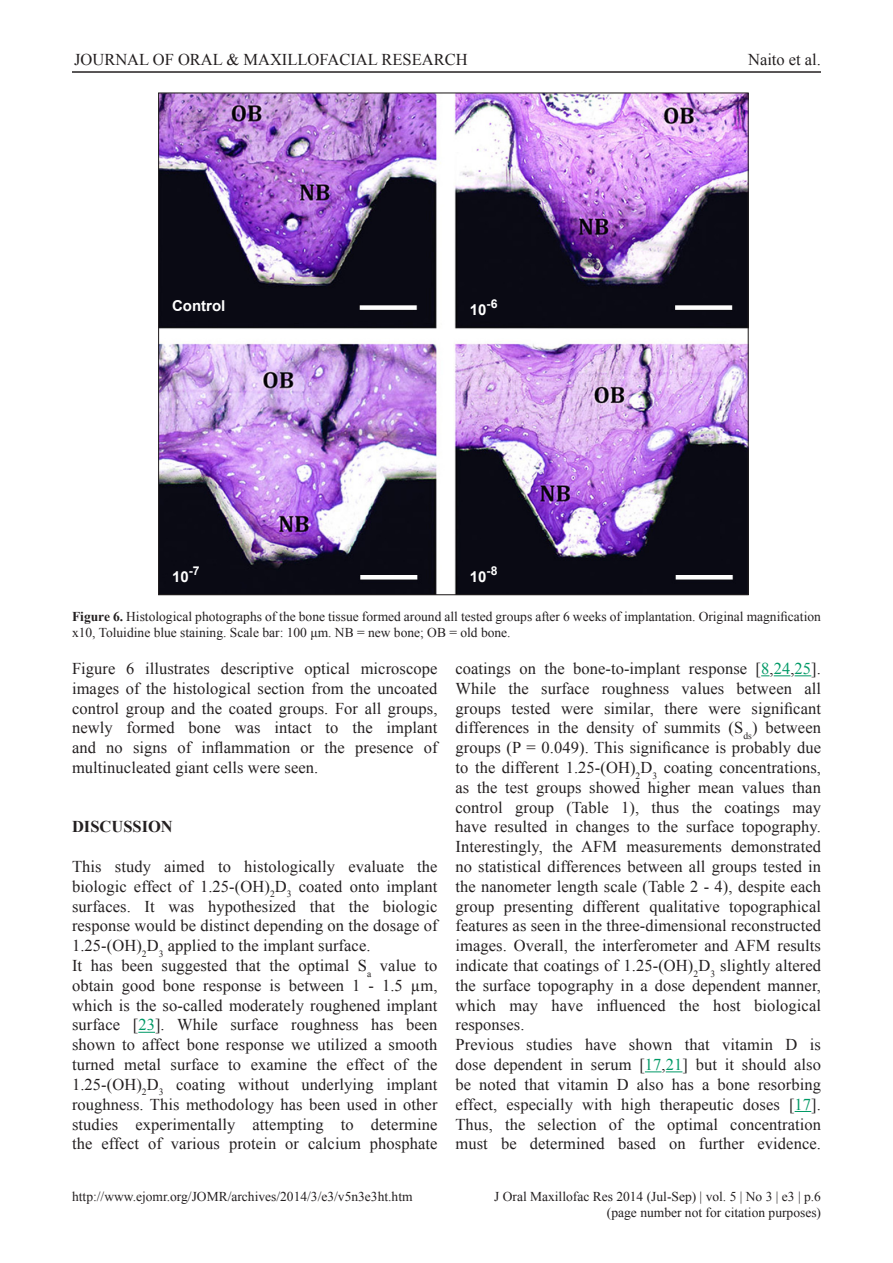
<style>
.page{position:relative;width:893px;height:1263px;background:#fff}
.page>*{position:absolute;margin:0;border:0;box-sizing:border-box;transform-origin:0 0}
.t1{font:16.5px/19.8px "Times New Roman";letter-spacing:.005em;color:#231f20;text-align:justify}
.heading1{font:700 16.5px "Times New Roman";color:#231f20}
.abstract{font:700 15px "Arial";color:#fff}
.fig{font:13.5px/16.2px "Times New Roman";color:#231f20}
.abstract-2{font:700 12.15px "Arial";color:#fff}
.s1{font-weight:700}
.s2{color:#096}
</style>
<div class="page">
<hr style="left:72px;top:71px;width:749px;height:2px;background:#231f20">
<svg style="left:138px;top:1032px;width:17px;height:1px"></svg>
<svg style="left:761px;top:675px;width:50px;height:1px"></svg>
<svg style="left:645px;top:1071px;width:37px;height:1px"></svg>
<svg style="left:795px;top:1111px;width:16px;height:1px"></svg>
<img style="left:160px;top:94px;width:587px;height:499px">
<p class="t1" style="left:74px;top:49px;width:395px">JOURNAL OF ORAL &amp; MAXILLOFACIAL RESEARCH</p>
<p class="t1" style="left:748px;top:49px;width:74px">Naito et al.</p>
<p class="abstract-2" style="left:487px;top:296px;width:12px">-6</p>
<p class="abstract" style="left:172px;top:295px;width:55px">Control</p>
<p class="abstract" style="left:470px;top:299px;width:18px">10</p>
<p class="abstract-2" style="left:189px;top:563px;width:12px">-7</p>
<p class="abstract" style="left:172px;top:566px;width:18px">10</p>
<p class="abstract-2" style="left:487px;top:563px;width:12px">-8</p>
<p class="abstract" style="left:470px;top:566px;width:18px">10</p>
<p class="fig" style="left:72px;top:608px;width:750px"><span class="s1">Figure 6.</span> Histological photographs of the bone tissue formed around all tested groups after 6 weeks of implantation. Original magnification x10, Toluidine blue staining. Scale bar: 100 μm. NB = new bone; OB = old bone.</p>
<p class="t1" style="left:72px;top:658px;width:367px">Figure 6 illustrates descriptive optical microscope images of the histological section from the uncoated control group and the coated groups. For all groups, newly formed bone was intact to the implant and no signs of inflammation or the presence of multinucleated giant cells were seen.</p>
<p class="heading1" style="left:72px;top:815px;width:102px">DISCUSSION</p>
<p class="t1" style="left:72px;top:856px;width:367px">This study aimed to histologically evaluate the biologic effect of 1.25-(OH)<sub>2</sub>D<sub>3</sub> coated onto implant surfaces. It was hypothesized that the biologic response would be distinct depending on the dosage of 1.25-(OH)<sub>2</sub>D<sub>3</sub> applied to the implant surface.</p>
<p class="t1" style="left:72px;top:955px;width:367px">It has been suggested that the optimal S<sub>a</sub> value to obtain good bone response is between 1 - 1.5 µm, which is the so-called moderately roughened implant surface [<span class="s2">23</span>]. While surface roughness has been shown to affect bone response we utilized a smooth turned metal surface to examine the effect of the 1.25-(OH)<sub>2</sub>D<sub>3</sub> coating without underlying implant roughness. This methodology has been used in other studies experimentally attempting to determine the effect of various protein or calcium phosphate</p>
<p class="t1" style="left:455px;top:658px;width:367px">coatings on the bone-to-implant response [<span class="s2">8</span>,<span class="s2">24</span>,<span class="s2">25</span>].<br>While the surface roughness values between all groups tested were similar, there were significant differences in the density of summits (S<sub>ds</sub>) between groups (P = 0.049). This significance is probably due to the different 1.25-(OH)<sub>2</sub>D<sub>3</sub> coating concentrations, as the test groups showed higher mean values than control group (Table 1), thus the coatings may have resulted in changes to the surface topography.<br>Interestingly, the AFM measurements demonstrated no statistical differences between all groups tested in the nanometer length scale (Table 2 - 4), despite each group presenting different qualitative topographical features as seen in the three-dimensional reconstructed images. Overall, the interferometer and AFM results indicate that coatings of 1.25-(OH)<sub>2</sub>D<sub>3</sub> slightly altered the surface topography in a dose dependent manner, which may have influenced the host biological responses.</p>
<p class="t1" style="left:455px;top:1034px;width:367px">Previous studies have shown that vitamin D is dose dependent in serum [<span class="s2">17</span>,<span class="s2">21</span>] but it should also be noted that vitamin D also has a bone resorbing effect, especially with high therapeutic doses [<span class="s2">17</span>].<br>Thus, the selection of the optimal concentration must be determined based on further evidence.</p>
<p class="fig" style="left:72px;top:1188px;width:342px">http://www.ejomr.org/JOMR/archives/2014/3/e3/v5n3e3ht.htm</p>
<p class="fig" style="left:494px;top:1188px;width:328px">J Oral Maxillofac Res 2014 (Jul-Sep) | vol. 5 | No 3 | e3 | p.6</p>
<p class="fig" style="left:607px;top:1204px;width:216px">(page number not for citation purposes)</p>
</div>
